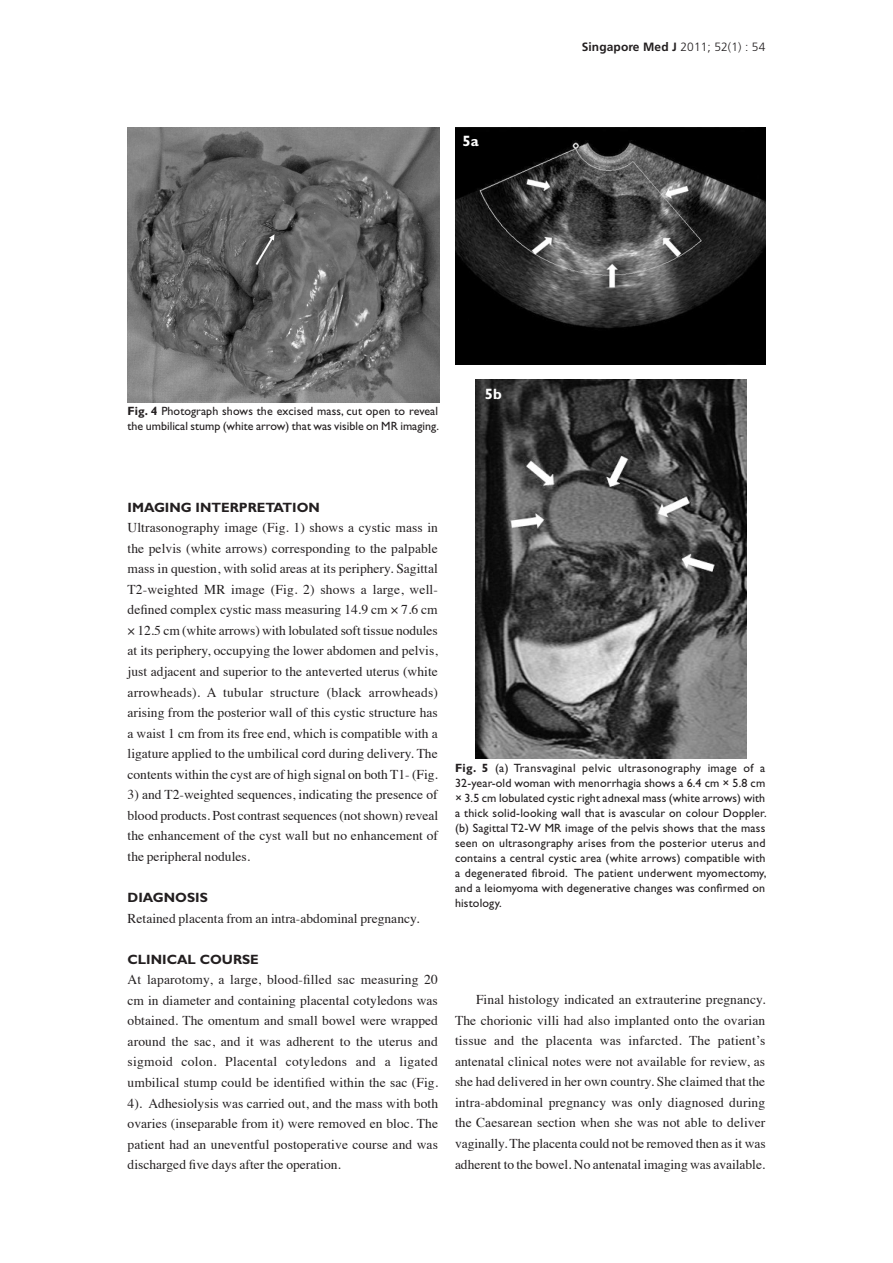
<style>
.page{position:relative;width:893px;height:1263px;background:#fff}
.page>*{position:absolute;margin:0;border:0;box-sizing:border-box;transform-origin:0 0}
.Bodytext_TimesNR{font:700 15px "Gill Sans";color:#fff}
.Bodytext_TimesNR-2{font:13.5px/20.5px "Times";color:#231f20;text-align:justify}
.Subhead_GillSansXBld{font:700 13.5px "Gill Sans";color:#231f20}
.Bodytext_TimesNR-3{font:12px/15px "Gill Sans";letter-spacing:.015em;color:#231f20}
.t1{font:700 12px "Frutiger";letter-spacing:.01em;color:#231f20}
.s1{font-weight:300}
.s2{font-weight:700}
</style>
<div class="page">
<img style="left:128px;top:128px;width:311px;height:274px">
<img style="left:455px;top:128px;width:310px;height:237px">
<img style="left:476px;top:379px;width:270px;height:379px">
<p class="Bodytext_TimesNR" style="left:463px;top:132px;width:18px">5a</p>
<p class="t1" style="left:582px;top:40px;width:185px">Singapore Med J <span class="s1">2011; 52(1) : 54</span></p>
<p class="Bodytext_TimesNR-3" style="left:128px;top:404px;width:313px"><span class="s2">Fig. 4</span> Photograph shows the excised mass, cut open to reveal the umbilical stump (white arrow) that was visible on MR imaging.</p>
<p class="Bodytext_TimesNR" style="left:485px;top:385px;width:19px">5b</p>
<p class="Subhead_GillSansXBld" style="left:128px;top:499px;width:194px">IMAGING INTERPRETATION</p>
<p class="Bodytext_TimesNR-2" style="left:128px;top:516px;width:312px">Ultrasonography image (Fig. 1) shows a cystic mass in the pelvis (white arrows) corresponding to the palpable mass in question, with solid areas at its periphery. Sagittal T2-weighted MR image (Fig. 2) shows a large, well&shy;defined complex cystic mass measuring 14.9 cm × 7.6 cm × 12.5 cm (white arrows) with lobulated soft tissue nodules at its periphery, occupying the lower abdomen and pelvis, just adjacent and superior to the anteverted uterus (white arrowheads). A tubular structure (black arrowheads) arising from the posterior wall of this cystic structure has a waist 1 cm from its free end, which is compatible with a ligature applied to the umbilical cord during delivery. The contents within the cyst are of high signal on both T1- (Fig.</p>
<p class="Bodytext_TimesNR-2" style="left:128px;top:783px;width:312px">3) and T2-weighted sequences, indicating the presence of blood products. Post contrast sequences (not shown) reveal the enhancement of the cyst wall but no enhancement of the peripheral nodules.</p>
<p class="Subhead_GillSansXBld" style="left:128px;top:889px;width:82px">DIAGNOSIS</p>
<p class="Bodytext_TimesNR-2" style="left:128px;top:907px;width:293px">Retained placenta from an intra-abdominal pregnancy.</p>
<p class="Subhead_GillSansXBld" style="left:128px;top:951px;width:133px">CLINICAL COURSE</p>
<p class="Bodytext_TimesNR-2" style="left:128px;top:968px;width:312px">At laparotomy, a large, blood-filled sac measuring 20 cm in diameter and containing placental cotyledons was obtained. The omentum and small bowel were wrapped around the sac, and it was adherent to the uterus and sigmoid colon. Placental cotyledons and a ligated umbilical stump could be identified within the sac (Fig.<br>4). Adhesiolysis was carried out, and the mass with both ovaries (inseparable from it) were removed en bloc. The patient had an uneventful postoperative course and was discharged five days after the operation.</p>
<p class="Bodytext_TimesNR-3" style="left:455px;top:761px;width:313px"><span class="s2">Fig. 5</span> (a) Transvaginal pelvic ultrasonography image of a 32-year-old woman with menorrhagia shows a 6.4 cm × 5.8 cm × 3.5 cm lobulated cystic right adnexal mass (white arrows) with a thick solid-looking wall that is avascular on colour Doppler. (b) Sagittal T2-W MR image of the pelvis shows that the mass seen on ultrasongraphy arises from the posterior uterus and contains a central cystic area (white arrows) compatible with a degenerated fibroid. The patient underwent myomectomy, and a leiomyoma with degenerative changes was confirmed on histology.</p>
<p class="Bodytext_TimesNR-2" style="left:455px;top:988px;width:312px;text-indent:21px">Final histology indicated an extrauterine pregnancy.<br>The chorionic villi had also implanted onto the ovarian tissue and the placenta was infarcted. The patient’s antenatal clinical notes were not available for review, as she had delivered in her own country. She claimed that the intra-abdominal pregnancy was only diagnosed during the Caesarean section when she was not able to deliver vaginally. The placenta could not be removed then as it was adherent to the bowel. No antenatal imaging was available.</p>
</div>
